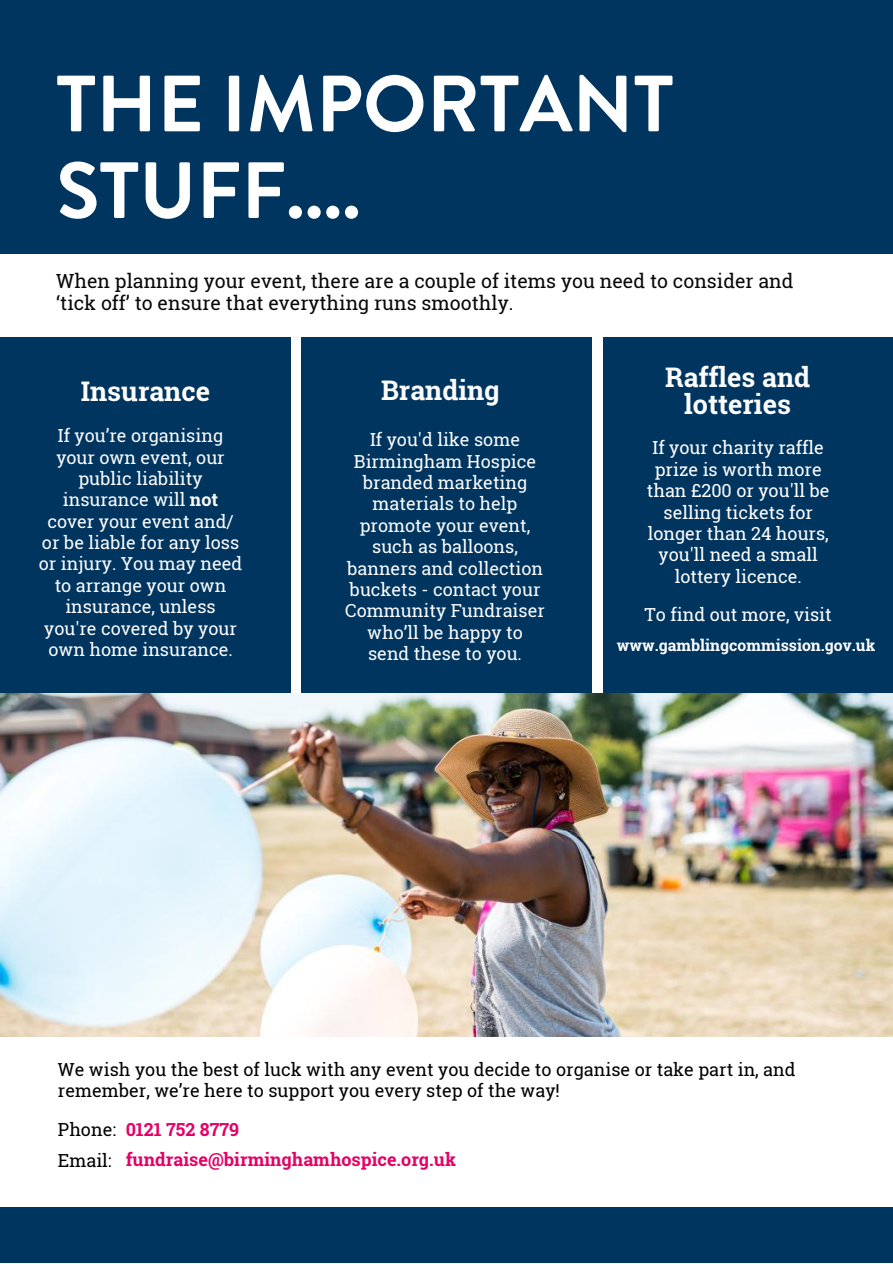
<style>
.page{position:relative;width:893px;height:1264px;background:#fff}
.page>*{position:absolute;margin:0;border:0;box-sizing:border-box;transform-origin:0 0}
.t1{font:700 79.5px/86.7px "Brandon Grotesque";color:#fff}
.t2{font:700 27px/27px "Roboto Slab";color:#fcfcfd;text-align:center}
.t3{font:700 27px "Roboto Slab";color:#fff}
.t4{font:19.5px/22.5px "Roboto Slab";color:#080808}
.t5{font:18px/21.3px "Roboto Slab";color:#fcfcfd;text-align:center}
.t6{font:18px/21.3px "Roboto Slab";color:#fff;text-align:center}
.t7{font:18px/21.3px "Roboto Slab";color:#000}
.t8{font:700 18px/30.5px "Roboto Slab";color:#e50065}
.t9{font:700 15.75px "Roboto Slab";color:#fff}
.s1{font-weight:700}
.s2{font-weight:400;color:#000}
</style>
<div class="page">
<div style="left:0;top:0;width:892px;height:253px;background:#00355f"></div>
<div style="left:0;top:337px;width:290px;height:356px;background:#00355f"></div>
<div style="left:302px;top:337px;width:290px;height:356px;background:#00355f"></div>
<div style="left:603px;top:337px;width:289px;height:356px;background:#00355f"></div>
<img style="left:0;top:693px;width:892px;height:343px">
<div style="left:0;top:1207px;width:892px;height:55px;background:#00355f"></div>
<h1 class="t1" style="left:56px;top:62px;width:618px">THE IMPORTANT<br>STUFF....</h1>
<p class="t4" style="left:56px;top:269px;width:738px">When planning your event, there are a couple of items you need to consider and ‘tick off’ to ensure that everything runs smoothly.</p>
<h2 class="t3" style="left:81px;top:373px;width:131px">Insurance</h2>
<h2 class="t2" style="left:381px;top:376px;width:120px">Branding</h2>
<p class="t5" style="left:345px;top:429px;width:201px">If you'd like some<br>Birmingham Hospice branded marketing materials to help promote your event, such as balloons, banners and collection buckets - contact your<br>Community Fundraiser who’ll be happy to send these to you.</p>
<p class="t5" style="left:39px;top:425px;width:205px">If you’re organising your own event, our public liability insurance will <span class="s1">not </span>cover your event and/ or be liable for any loss or injury. You may need to arrange your own insurance, unless you're covered by your own home insurance.</p>
<h2 class="t2" style="left:665px;top:363px;width:146px">Raffles and lotteries</h2>
<p class="t6" style="left:646px;top:437px;width:184px">If your charity raffle prize is worth more than £200 or you'll be selling tickets for longer than 24 hours, you'll need a small lottery licence.</p>
<p class="t6" style="left:644px;top:603px;width:189px">To find out more, visit</p>
<p class="t9" style="left:616px;top:634px;width:260px">www.gamblingcommission.gov.uk</p>
<p class="t7" style="left:58px;top:1058px;width:739px">We wish you the best of luck with any event you decide to organise or take part in, and remember, we’re here to support you every step of the way!</p>
<p class="t7" style="left:58px;top:1118px;width:60px">Phone:</p>
<p class="t8" style="left:58px;top:1113px;width:399px;text-indent:68px">0121 752 8779<br><span class="s2">Email:</span> fundraise@birminghamhospice.org.uk</p>
</div>
